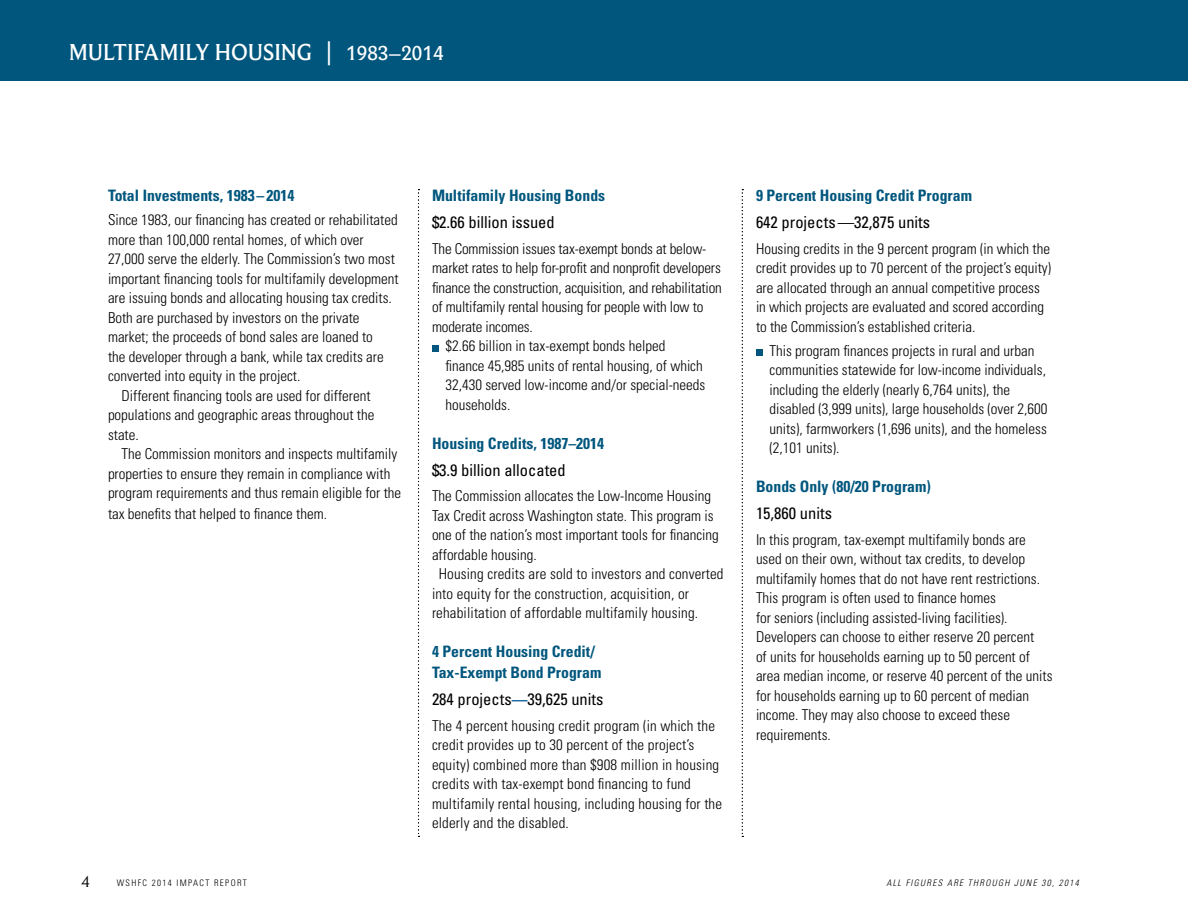
<style>
.page{position:relative;width:1188px;height:918px;background:#fff}
.page>*{position:absolute;margin:0;border:0;box-sizing:border-box;transform-origin:0 0}
.t1{font:500 24px "Beaufort";color:#fff;scale:.95 1}
.t2{font:condensed 16.5px "Univers";color:#000}
.t3{font:16.5px "Beaufort";color:#000}
.t4{font:700 condensed 15.75px/21px "Univers";color:#00567d}
.t5{font:300 condensed 15px/19.5px "Univers";color:#000}
.t6{font:italic 300 condensed 9px "Univers";letter-spacing:.15em;color:#000}
.t7{font:300 condensed 9px "Univers";letter-spacing:.15em;color:#000}
.s1{font-size:21px}
.s2{font-weight:700;font-size:15.75px;color:#005695}
</style>
<div class="page">
<svg style="left:742px;top:189px;width:1px;height:648px"></svg>
<svg style="left:418px;top:189px;width:2px;height:648px"></svg>
<div style="left:0;top:0;width:1188px;height:81px;background:#00567d"></div>
<svg style="left:432px;top:345px;width:6px;height:6px"></svg>
<svg style="left:756px;top:350px;width:6px;height:6px"></svg>
<h1 class="t1" style="left:69px;top:39px;width:396px">MULTIFAMILY HOUSING | <span class="s1">1983–2014</span></h1>
<p class="t4" style="left:108px;top:185px;width:188px">Total Investments, 1983 – 2014</p>
<p class="t5" style="left:108px;top:210px;width:291px">Since 1983, our financing has created or rehabilitated</p>
<p class="t5" style="left:108px;top:229px;width:257px">more than 100,000 rental homes, of which over</p>
<p class="t5" style="left:108px;top:249px;width:288px">27,000 serve the elderly. The Commission’s two most</p>
<p class="t5" style="left:108px;top:268px;width:292px">important financing tools for multifamily development</p>
<p class="t5" style="left:108px;top:288px;width:285px">are issuing bonds and allocating housing tax credits.</p>
<p class="t5" style="left:108px;top:307px;width:253px">Both are purchased by investors on the private</p>
<p class="t5" style="left:108px;top:327px;width:266px">market; the proceeds of bond sales are loaned to</p>
<p class="t5" style="left:108px;top:346px;width:277px">the developer through a bank, while tax credits are</p>
<p class="t5" style="left:108px;top:366px;width:194px">converted into equity in the project.</p>
<p class="t5" style="left:122px;top:385px;width:251px">Different financing tools are used for different</p>
<p class="t5" style="left:108px;top:405px;width:268px">populations and geographic areas throughout the</p>
<p class="t5" style="left:108px;top:424px;width:32px">state.</p>
<p class="t5" style="left:122px;top:444px;width:277px">The Commission monitors and inspects multifamily</p>
<p class="t5" style="left:108px;top:463px;width:284px">properties to ensure they remain in compliance with</p>
<p class="t5" style="left:108px;top:483px;width:295px">program requirements and thus remain eligible for the</p>
<p class="t5" style="left:108px;top:504px;width:221px">tax benefits that helped to finance them.</p>
<p class="t4" style="left:432px;top:185px;width:175px">Multifamily Housing Bonds</p>
<p class="t2" style="left:432px;top:212px;width:124px">$2.66 billion issued</p>
<p class="t5" style="left:432px;top:238px;width:276px">The Commission issues tax-exempt bonds at below-</p>
<p class="t5" style="left:432px;top:258px;width:290px">market rates to help for-profit and nonprofit developers</p>
<p class="t5" style="left:432px;top:277px;width:291px">finance the construction, acquisition, and rehabilitation</p>
<p class="t5" style="left:432px;top:297px;width:273px">of multifamily rental housing for people with low to</p>
<p class="t5" style="left:432px;top:316px;width:102px">moderate incomes.</p>
<p class="t5" style="left:446px;top:336px;width:221px">$2.66 billion in tax-exempt bonds helped</p>
<p class="t5" style="left:446px;top:355px;width:259px">finance 45,985 units of rental housing, of which</p>
<p class="t5" style="left:446px;top:375px;width:261px">32,430 served low-income and/or special-needs</p>
<p class="t5" style="left:446px;top:394px;width:66px">households.</p>
<p class="t4" style="left:432px;top:432px;width:174px">Housing Credits, 1987–2014</p>
<p class="t2" style="left:432px;top:459px;width:135px">$3.9 billion allocated</p>
<p class="t5" style="left:432px;top:486px;width:281px">The Commission allocates the Low-Income Housing</p>
<p class="t5" style="left:432px;top:505px;width:283px">Tax Credit across Washington state. This program is</p>
<p class="t5" style="left:432px;top:525px;width:288px">one of the nation’s most important tools for financing</p>
<p class="t5" style="left:432px;top:544px;width:106px">affordable housing.</p>
<p class="t5" style="left:439px;top:564px;width:286px">Housing credits are sold to investors and converted</p>
<p class="t5" style="left:432px;top:583px;width:259px">into equity for the construction, acquisition, or</p>
<p class="t5" style="left:432px;top:603px;width:268px">rehabilitation of affordable multifamily housing.</p>
<p class="t4" style="left:432px;top:641px;width:171px">4 Percent Housing Credit/<br>Tax-Exempt Bond Program</p>
<p class="t2" style="left:432px;top:689px;width:173px">284 projects<span class="s2">—</span>39,625 units</p>
<p class="t5" style="left:432px;top:715px;width:292px">The 4 percent housing credit program (in which the credit provides up to 30 percent of the project’s equity) combined more than $908 million in housing credits with tax-exempt bond financing to fund multifamily rental housing, including housing for the elderly and the disabled.</p>
<p class="t4" style="left:756px;top:185px;width:218px">9 Percent Housing Credit Program</p>
<p class="t2" style="left:756px;top:212px;width:176px">642 projects—32,875 units</p>
<p class="t5" style="left:756px;top:238px;width:297px">Housing credits in the 9 percent program (in which the credit provides up to 70 percent of the project’s equity) are allocated through an annual competitive process in which projects are evaluated and scored according to the Commission’s established criteria.</p>
<p class="t5" style="left:770px;top:340px;width:280px">This program finances projects in rural and urban communities statewide for low-income individuals, including the elderly (nearly 6,764 units), the disabled (3,999 units), large households (over 2,600 units), farmworkers (1,696 units), and the homeless (2,101 units).</p>
<p class="t4" style="left:756px;top:476px;width:176px">Bonds Only (80/20 Program)</p>
<p class="t2" style="left:756px;top:503px;width:78px">15,860 units</p>
<p class="t5" style="left:756px;top:529px;width:298px">In this program, tax-exempt multifamily bonds are used on their own, without tax credits, to develop multifamily homes that do not have rent restrictions.<br>This program is often used to finance homes<br>for seniors (including assisted-living facilities).<br>Developers can choose to either reserve 20 percent<br>of units for households earning up to 50 percent of area median income, or reserve 40 percent of the units for households earning up to 60 percent of median income. They may also choose to exceed these requirements.</p>
<p class="t3" style="left:81px;top:873px;width:10px">4</p>
<p class="t7" style="left:117px;top:877px;width:132px">WSHFC 2014 IMPACT REPORT</p>
<p class="t6" style="left:886px;top:877px;width:194px">ALL FIGURES ARE THROUGH JUNE 30, 2014</p>
</div>
